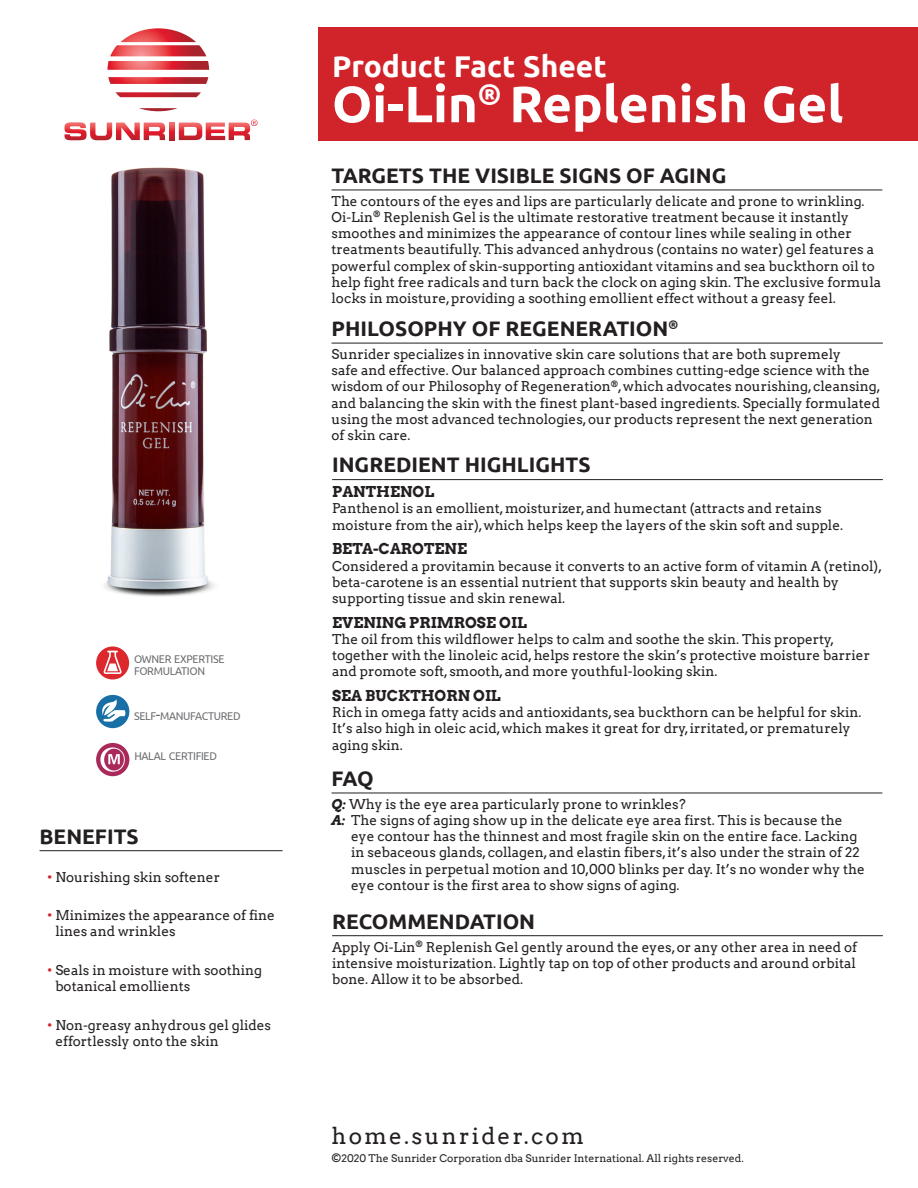
<style>
.page{position:relative;width:918px;height:1188px;background:#fff}
.page>*{position:absolute;margin:0;border:0;box-sizing:border-box;transform-origin:0 0}
.t1{font:700 51px "Ubuntu";color:#fff}
.t2{font:700 30px "Ubuntu";color:#fff}
.t3{font:22.5px "Arvo";letter-spacing:.1em;color:#231f20}
.t4{font:700 21px "Ubuntu";color:#231f20}
.t5{font:700 15px "Arvo";color:#231f20}
.t6{font:13.5px/16.2px "Arvo";color:#231f20}
.t7{font:11.25px/11.4px "Ubuntu";letter-spacing:-.03em;color:#6c6d70;scale:.95 1}
.t8{font:10.5px "Arvo";color:#231f20}
.s1{font-size:16.05px}
.s2{color:#d1232a}
.s3{font-weight:700;font-style:italic}
</style>
<div class="page">
<hr style="left:332px;top:343px;width:551px;height:1px;background:#231f20">
<hr style="left:332px;top:190px;width:550px;height:1px;background:#231f20">
<div style="left:319px;top:27px;width:599px;height:113px;background:#d1232a"></div>
<svg style="left:107px;top:28px;width:102px;height:42px"></svg>
<svg style="left:108px;top:77px;width:100px;height:7px"></svg>
<svg style="left:116px;top:92px;width:85px;height:5px"></svg>
<svg style="left:139px;top:108px;width:39px;height:3px"></svg>
<svg style="left:64px;top:122px;width:101px;height:18px"></svg>
<svg style="left:169px;top:123px;width:6px;height:14px"></svg>
<svg style="left:179px;top:119px;width:79px;height:21px"></svg>
<div style="left:96px;top:647px;width:33px;height:32px;background:#dc272d;border-radius:50%"></div>
<svg style="left:103px;top:651px;width:19px;height:23px"></svg>
<div style="left:96px;top:695px;width:33px;height:33px;background:#186fa6;border-radius:50%"></div>
<svg style="left:100px;top:699px;width:26px;height:23px"></svg>
<div style="left:96px;top:743px;width:33px;height:33px;background:#a8295a;border-radius:50%"></div>
<svg style="left:100px;top:747px;width:25px;height:25px"></svg>
<img style="left:74px;top:137px;width:170px;height:460px">
<hr style="left:332px;top:479px;width:551px;height:1px;background:#231f20">
<hr style="left:332px;top:793px;width:550px;height:1px;background:#231f20">
<hr style="left:332px;top:935px;width:551px;height:1px;background:#231f20">
<hr style="left:40px;top:850px;width:243px;height:1px;background:#231f20">
<p class="t7" style="left:134px;top:653px;width:97px">OWNER EXPERTISE<br>FORMULATION</p>
<p class="t7" style="left:134px;top:709px;width:114px">SELF<span class="s1">-</span>MANUFACTURED</p>
<p class="t7" style="left:134px;top:750px;width:89px">HALAL CERTIFIED</p>
<p class="t4" style="left:40px;top:823px;width:101px">BENEFITS</p>
<p class="t6" style="left:47px;top:869px;width:175px"><span class="s2">•</span> Nourishing skin softener</p>
<p class="t6" style="left:55px;top:907px;width:221px;text-indent:-8px"><span class="s2">•</span> Minimizes the appearance of fine lines and wrinkles</p>
<p class="t6" style="left:55px;top:962px;width:208px;text-indent:-8px"><span class="s2">•</span> Seals in moisture with soothing botanical emollients</p>
<p class="t6" style="left:55px;top:1017px;width:217px;text-indent:-8px"><span class="s2">•</span> Non-greasy anhydrous gel glides effortlessly onto the skin</p>
<p class="t2" style="left:332px;top:48px;width:276px">Product Fact Sheet</p>
<p class="t1" style="left:332px;top:73px;width:513px">Oi-Lin<sup>®</sup> Replenish Gel</p>
<p class="t4" style="left:332px;top:163px;width:397px">TARGETS THE VISIBLE SIGNS OF AGING</p>
<p class="t6" style="left:332px;top:193px;width:551px">The contours of the eyes and lips are particularly delicate and prone to wrinkling.<br>Oi-Lin<sup>®</sup> Replenish Gel is the ultimate restorative treatment because it instantly smoothes and minimizes the appearance of contour lines while sealing in other treatments beautifully. This advanced anhydrous (contains no water) gel features a powerful complex of skin-supporting antioxidant vitamins and sea buckthorn oil to help fight free radicals and turn back the clock on aging skin. The exclusive formula locks in moisture, providing a soothing emollient effect without a greasy feel.</p>
<p class="t4" style="left:332px;top:316px;width:348px">PHILOSOPHY OF REGENERATION<sup>®</sup></p>
<p class="t6" style="left:332px;top:346px;width:551px">Sunrider specializes in innovative skin care solutions that are both supremely<br>safe and effective. Our balanced approach combines cutting-edge science with the wisdom of our Philosophy of Regeneration<sup>®</sup>, which advocates nourishing, cleansing, and balancing the skin with the finest plant-based ingredients. Specially formulated using the most advanced technologies, our products represent the next generation of skin care.</p>
<p class="t4" style="left:332px;top:452px;width:260px">INGREDIENT HIGHLIGHTS</p>
<p class="t5" style="left:332px;top:482px;width:104px">PANTHENOL</p>
<p class="t6" style="left:332px;top:501px;width:513px">Panthenol is an emollient, moisturizer, and humectant (attracts and retains moisture from the air), which helps keep the layers of the skin soft and supple.</p>
<p class="t5" style="left:332px;top:540px;width:137px">BETA-CAROTENE</p>
<p class="t6" style="left:332px;top:558px;width:551px">Considered a provitamin because it converts to an active form of vitamin A (retinol), beta-carotene is an essential nutrient that supports skin beauty and health by supporting tissue and skin renewal.</p>
<p class="t5" style="left:332px;top:613px;width:196px">EVENING PRIMROSE OIL</p>
<p class="t6" style="left:332px;top:631px;width:539px">The oil from this wildflower helps to calm and soothe the skin. This property, together with the linoleic acid, helps restore the skin’s protective moisture barrier and promote soft, smooth, and more youthful-looking skin.</p>
<p class="t5" style="left:332px;top:686px;width:170px">SEA BUCKTHORN OIL</p>
<p class="t6" style="left:332px;top:704px;width:531px">Rich in omega fatty acids and antioxidants, sea buckthorn can be helpful for skin.<br>It’s also high in oleic acid, which makes it great for dry, irritated, or prematurely aging skin.</p>
<p class="t4" style="left:332px;top:766px;width:44px">FAQ</p>
<p class="t6" style="left:332px;top:796px;width:356px"><span class="s3">Q:</span> Why is the eye area particularly prone to wrinkles?</p>
<p class="t6" style="left:332px;top:812px;width:512px"><span class="s3">A:</span> The signs of aging show up in the delicate eye area first. This is because the</p>
<p class="t6" style="left:351px;top:828px;width:508px">eye contour has the thinnest and most fragile skin on the entire face. Lacking</p>
<p class="t6" style="left:351px;top:844px;width:510px">in sebaceous glands, collagen, and elastin fibers, it’s also under the strain of 22</p>
<p class="t6" style="left:351px;top:861px;width:515px">muscles in perpetual motion and 10,000 blinks per day. It’s no wonder why the</p>
<p class="t6" style="left:351px;top:877px;width:330px">eye contour is the first area to show signs of aging.</p>
<p class="t4" style="left:332px;top:908px;width:205px">RECOMMENDATION</p>
<p class="t6" style="left:332px;top:939px;width:527px;text-align:justify">Apply Oi-Lin<sup>®</sup> Replenish Gel gently around the eyes, or any other area in need of intensive moisturization. Lightly tap on top of other products and around orbital bone. Allow it to be absorbed.</p>
<p class="t3" style="left:332px;top:1122px;width:254px">home.sunrider.com</p>
<p class="t8" style="left:332px;top:1152px;width:414px">©2020 The Sunrider Corporation dba Sunrider International. All rights reserved.</p>
</div>
